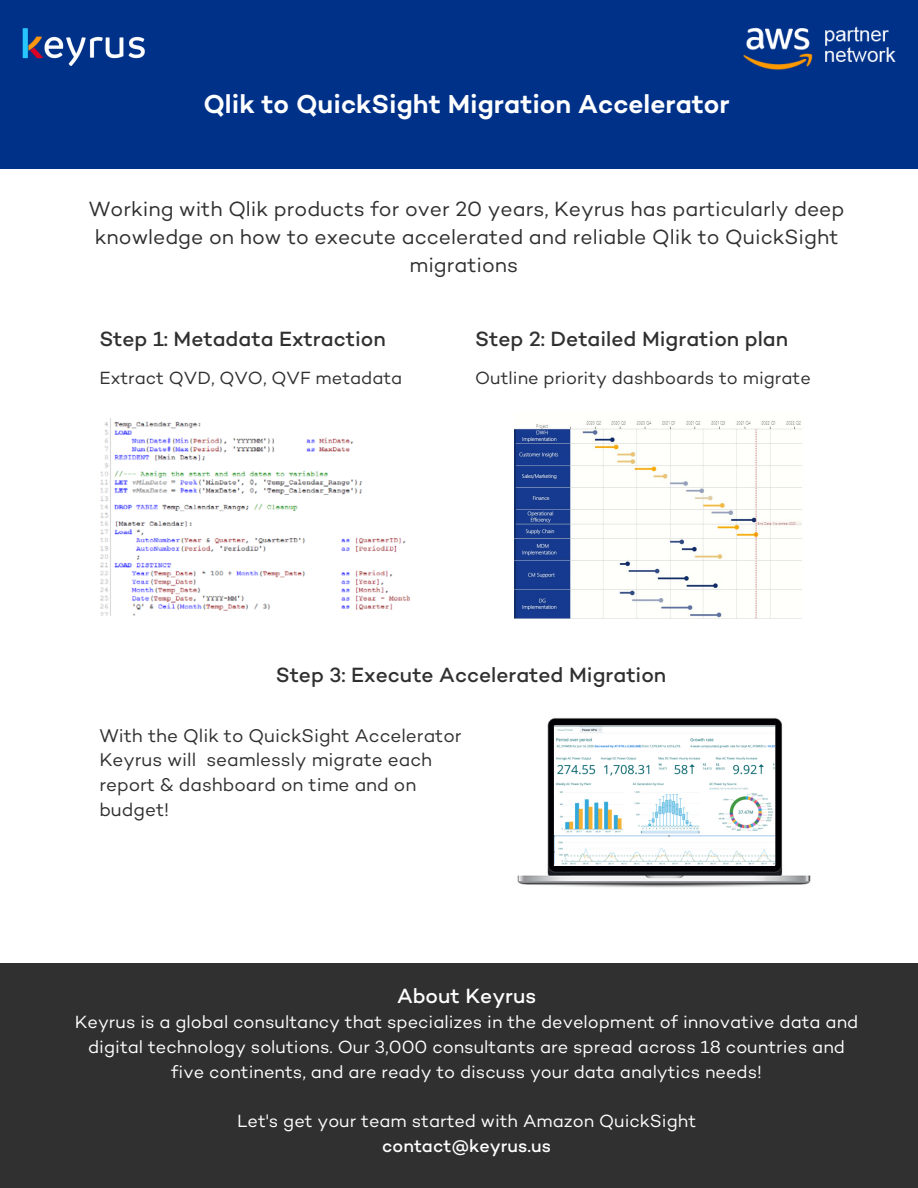
<style>
.page{position:relative;width:918px;height:1188px;background:#fff}
.page>*{position:absolute;margin:0;border:0;box-sizing:border-box;transform-origin:0 0}
.t1{font:600 26.55px "Campton";color:#fff}
.t2{font:21px/28.2px "Campton";color:#303030;text-align:center}
.t3{font:500 21px "Campton";color:#303030}
.t4{font:500 21px "Campton";color:#fff}
.t5{font:18.75px/24.8px "Campton";color:#303030}
.t6{font:18px/24.8px "Campton";color:#fff;text-align:center}
.t7{font:18px "Campton";color:#303030}
.t8{font:500 18px "Campton";color:#fff}
</style>
<div class="page">
<div style="left:0;top:0;width:918px;height:168px;background:#003189"></div>
<div style="left:0;top:963px;width:918px;height:225px;background:#303030"></div>
<img style="left:515px;top:421px;width:287px;height:198px">
<img style="left:517px;top:717px;width:294px;height:170px">
<img style="left:100px;top:418px;width:310px;height:197px">
<img style="left:554px;top:726px;width:221px;height:140px">
<img style="left:22px;top:28px;width:123px;height:38px">
<img style="left:744px;top:26px;width:152px;height:43px">
<p class="t1" style="left:203px;top:92px;width:528px">Qlik to QuickSight Migration Accelerator</p>
<p class="t2" style="left:89px;top:196px;width:757px">Working with Qlik products for over 20 years, Keyrus has particularly deep knowledge on how to execute accelerated and reliable Qlik to QuickSight migrations</p>
<p class="t3" style="left:99px;top:330px;width:288px">Step 1: Metadata Extraction</p>
<p class="t7" style="left:99px;top:370px;width:305px">Extract QVD, QVO, QVF metadata</p>
<p class="t3" style="left:475px;top:330px;width:315px">Step 2: Detailed Migration plan</p>
<p class="t7" style="left:475px;top:371px;width:337px">Outline priority dashboards to migrate</p>
<p class="t3" style="left:276px;top:666px;width:392px">Step 3: Execute Accelerated Migration</p>
<p class="t5" style="left:99px;top:725px;width:364px">With the Qlik to QuickSight Accelerator<br>Keyrus will seamlessly migrate each report &amp; dashboard on time and on budget!</p>
<p class="t4" style="left:397px;top:986px;width:141px">About Keyrus</p>
<p class="t6" style="left:75px;top:1011px;width:785px">Keyrus is a global consultancy that specializes in the development of innovative data and digital technology solutions. Our 3,000 consultants are spread across 18 countries and five continents, and are ready to discuss your data analytics needs!</p>
<p class="t6" style="left:237px;top:1110px;width:460px">Let's get your team started with Amazon QuickSight</p>
<p class="t8" style="left:382px;top:1138px;width:170px">contact@keyrus.us</p>
</div>
